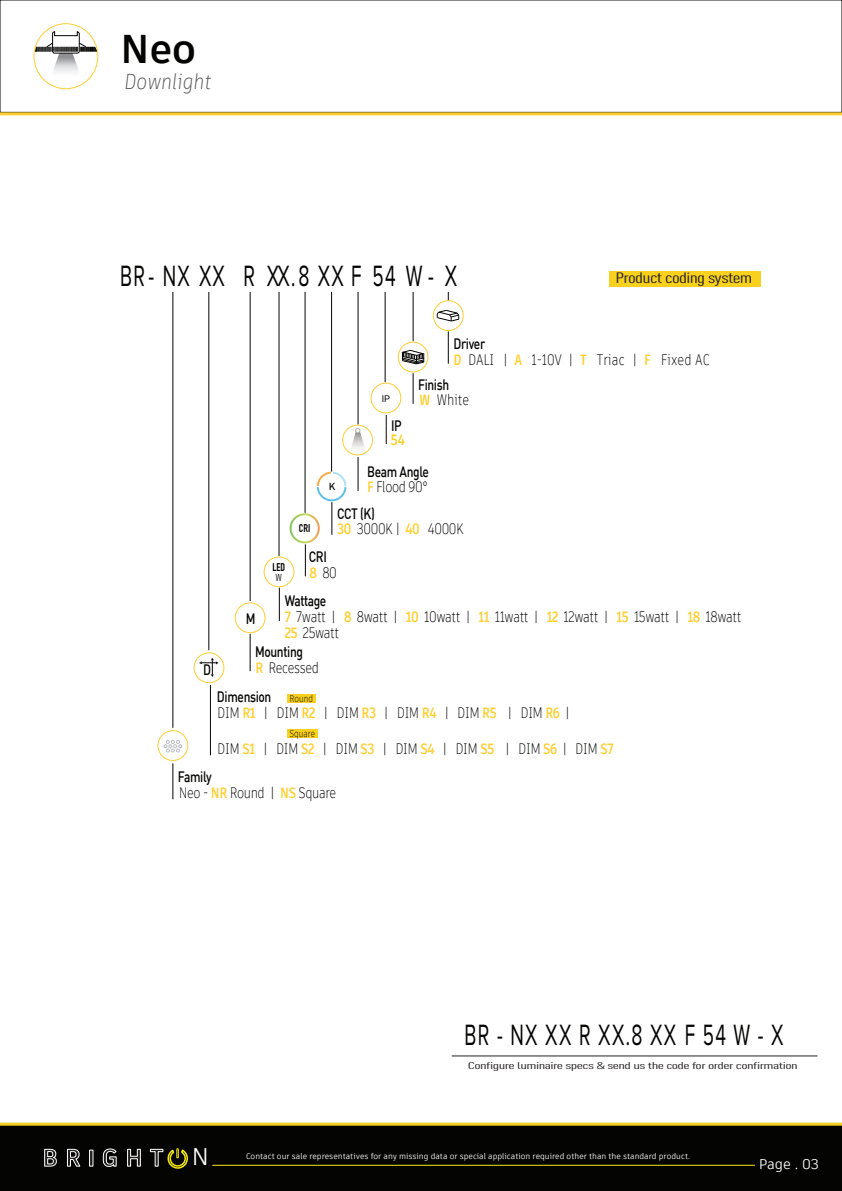
<style>
.page{position:relative;width:842px;height:1191px;background:#fff}
.page>*{position:absolute;margin:0;border:0;box-sizing:border-box;transform-origin:0 0}
.t1{font:700 40px "Artifakt Element";color:#040503}
.t2{font:30.5px "Proxima Nova";letter-spacing:.07em;color:#040503;scale:.62 1}
.t3{font:700 24px "Artifakt Element";color:#231f20}
.t4{font:italic 300 21px "Artifakt Element";color:#595959;scale:.86 1}
.t5{font:300 14.8px/16.7px "Artifakt Element";letter-spacing:-.03em;color:#040503;scale:.81 1}
.t6{font:500 14.8px "DIN";letter-spacing:-.03em;color:#040503;scale:.81 1}
.t7{font:300 14.8px "Artifakt Element";letter-spacing:.01em;color:#040503;scale:.81 1}
.t8{font:14.8px "DIN Cond";letter-spacing:-.03em;color:#231f20;scale:1.48 1}
.t9{font:700 14.8px "Artifakt Element";color:#f7cf1f;scale:.81 1}
.t10{font:14px "Artifakt Element";letter-spacing:-.005em;color:#fff}
.t11{font:700 11px "DIN Condensed";color:#040503}
.t12{font:10px "Proxima Nova";color:#040503}
.t13{font:10px "DIN Cond";color:#040503}
.t14{font:500 10px "DIN";color:#040503}
.t15{font:9.6px "DIN Cond";letter-spacing:-.03em;color:#231f20;scale:1.84 1}
.t16{font:300 9.6px "Artifakt Element";color:#040503;scale:.81 1}
.t17{font:8px "Artifakt Element";color:#fff}
.s1{font-weight:700;color:#ffce2e}
.s2{font-weight:700;color:#fece30}
.s3{font-family:"Proxima Nova"}
.s4{font-weight:400;color:#fff}
</style>
<div class="page">
<hr style="left:448px;top:331px;width:1px;height:32px;background:#040503">
<hr style="left:413px;top:292px;width:1px;height:49px;background:#040503">
<hr style="left:413px;top:373px;width:1px;height:31px;background:#040503">
<hr style="left:385px;top:292px;width:1px;height:90px;background:#040503">
<svg style="left:386px;top:415px;width:1px;height:29px"></svg>
<hr style="left:358px;top:292px;width:1px;height:132px;background:#040503">
<hr style="left:358px;top:457px;width:1px;height:34px;background:#040503">
<hr style="left:331px;top:292px;width:1px;height:179px;background:#040503">
<hr style="left:332px;top:502px;width:1px;height:33px;background:#040503">
<hr style="left:305px;top:544px;width:1px;height:32px;background:#040503">
<hr style="left:305px;top:292px;width:1px;height:221px;background:#040503">
<hr style="left:279px;top:292px;width:1px;height:264px;background:#040503">
<hr style="left:279px;top:587px;width:1px;height:34px;background:#040503">
<hr style="left:250px;top:292px;width:1px;height:309px;background:#040503">
<hr style="left:209px;top:292px;width:1px;height:358px;background:#040503">
<hr style="left:250px;top:634px;width:1px;height:37px;background:#040503">
<hr style="left:173px;top:763px;width:1px;height:36px;background:#040503">
<svg style="left:163px;top:740px;width:19px;height:12px"></svg>
<div style="left:157px;top:730px;width:31px;height:31px;border:1px solid #fecd31;border-radius:50%"></div>
<div style="left:264px;top:556px;width:30px;height:31px;border:1px solid #fecd31;border-radius:50%"></div>
<div style="left:235px;top:602px;width:30px;height:31px;border:1px solid #fecd31;border-radius:50%"></div>
<hr style="left:173px;top:292px;width:1px;height:436px;background:#040503">
<hr style="left:210px;top:685px;width:1px;height:70px;background:#040503">
<div style="left:194px;top:652px;width:30px;height:31px;border:1px solid #fecd31;border-radius:50%"></div>
<svg style="left:199px;top:658px;width:19px;height:19px"></svg>
<svg style="left:290px;top:513px;width:30px;height:30px"></svg>
<svg style="left:317px;top:471px;width:29px;height:30px"></svg>
<div style="left:371px;top:382px;width:30px;height:31px;border:1px solid #fecd31;border-radius:50%"></div>
<svg style="left:437px;top:310px;width:22px;height:11px"></svg>
<div style="left:433px;top:300px;width:31px;height:31px;border:1px solid #fecd31;border-radius:50%"></div>
<div style="left:398px;top:342px;width:30px;height:30px;border:1px solid #fecd31;border-radius:50%"></div>
<svg style="left:401px;top:350px;width:24px;height:14px"></svg>
<svg style="left:350px;top:428px;width:16px;height:30px"></svg>
<div style="left:342px;top:424px;width:31px;height:31px;border:1px solid #fecd31;border-radius:50%"></div>
<div style="left:609px;top:271px;width:151px;height:16px;background:#f8d01e"></div>
<hr style="left:452px;top:1055px;width:365px;height:1px;background:#231f20">
<div style="left:287px;top:694px;width:29px;height:8px;background:#f8d01e"></div>
<div style="left:287px;top:729px;width:31px;height:8px;background:#f8d01e"></div>
<div style="left:0;top:1125px;width:842px;height:66px;background:#040503"></div>
<svg style="left:44px;top:1148px;width:13px;height:19px"></svg>
<svg style="left:67px;top:1148px;width:14px;height:19px"></svg>
<div style="left:89px;top:1149px;width:4px;height:17px;border:1px solid #fff"></div>
<svg style="left:102px;top:1148px;width:15px;height:19px"></svg>
<svg style="left:127px;top:1148px;width:14px;height:19px"></svg>
<svg style="left:149px;top:1148px;width:39px;height:21px"></svg>
<hr style="left:213px;top:1164px;width:542px;height:1px;background:#f7e80c">
<hr style="left:0;top:1122px;width:842px;height:3px;background:#f7cf1f">
<hr style="left:0;top:112px;width:842px;height:3px;background:#ffce2e">
<div style="left:52px;top:31px;width:28px;height:22px;border:1px solid #040503;border-radius:2px"></div>
<svg style="left:35px;top:43px;width:62px;height:42px"></svg>
<div style="left:33px;top:23px;width:65px;height:66px;border:1px solid #fecd31;border-radius:50%"></div>
<h1 class="t1" style="left:120px;top:21px;width:77px">Neo</h1>
<h3 class="t4" style="left:124px;top:67px;width:103px">Downlight</h3>
<h2 class="t2" style="left:120px;top:258px;width:545px">BR- NX XX R XX.8 XX F 54 W- X</h2>
<p class="t8" style="left:615px;top:270px;width:94px">Product coding system</p>
<p class="t6" style="left:203px;top:660px;width:11px">D</p>
<p class="t6" style="left:246px;top:609px;width:14px">M</p>
<p class="t11" style="left:272px;top:561px;width:14px">LED</p>
<p class="t13" style="left:276px;top:572px;width:7px">W</p>
<p class="t11" style="left:299px;top:522px;width:13px">CRI</p>
<p class="t14" style="left:329px;top:480px;width:8px">K</p>
<p class="t12" style="left:382px;top:393px;width:10px">IP</p>
<p class="t6" style="left:391px;top:416px;width:15px">IP</p>
<p class="t9" style="left:391px;top:429px;width:19px">54</p>
<p class="t6" style="left:453px;top:334px;width:41px">Driver</p>
<p class="t7" style="left:453px;top:349px;width:318px"><span class="s1">D</span> DALI | <span class="s1">A</span> 1-10V | <span class="s1">T</span> Triac | <span class="s1">F</span> Fixed AC</p>
<p class="t5" style="left:420px;top:391px;width:63px"><span class="s1">W</span> White</p>
<p class="t6" style="left:418px;top:375px;width:40px">Finish</p>
<p class="t6" style="left:367px;top:462px;width:78px">Beam Angle</p>
<p class="t5" style="left:367px;top:478px;width:78px"><span class="s1">F</span> Flood 90°</p>
<p class="t6" style="left:337px;top:504px;width:48px">CCT (K)</p>
<p class="t5" style="left:337px;top:520px;width:158px"><span class="s1">30</span> 3000K | <span class="s1">40</span> 4000K</p>
<p class="t6" style="left:309px;top:547px;width:24px">CRI</p>
<p class="t5" style="left:310px;top:564px;width:35px"><span class="s1">8</span> 80</p>
<p class="t6" style="left:285px;top:591px;width:53px">Wattage</p>
<p class="t5" style="left:285px;top:608px;width:565px"><span class="s2">7</span> 7watt | <span class="s2">8</span> 8watt | <span class="s2">10</span> 10watt | <span class="s2">11</span> 11watt | <span class="s2">12</span> 12watt | <span class="s2">15</span> 15watt | <span class="s2">18</span> 18watt<br><span class="s2">25</span> 25watt</p>
<p class="t6" style="left:255px;top:642px;width:61px">Mounting</p>
<p class="t5" style="left:255px;top:659px;width:80px"><span class="s1">R</span> Recessed</p>
<p class="t6" style="left:217px;top:687px;width:69px">Dimension</p>
<p class="t16" style="left:290px;top:691px;width:31px">Round</p>
<p class="t16" style="left:290px;top:727px;width:33px">Square</p>
<p class="t5" style="left:217px;top:705px;width:437px">DIM <span class="s1">R1</span> | DIM <span class="s2">R2</span> | DIM <span class="s2">R3</span> | DIM <span class="s2">R4</span> | DIM <span class="s2">R5</span> | DIM <span class="s2">R6</span> |</p>
<p class="t5" style="left:217px;top:740px;width:491px">DIM <span class="s1">S1</span> | DIM <span class="s2">S2</span> | DIM <span class="s2">S3</span> | DIM <span class="s2">S4</span> | DIM <span class="s2">S5</span> | DIM <span class="s2">S6</span> | DIM <span class="s2">S7</span></p>
<p class="t6" style="left:178px;top:767px;width:43px">Family</p>
<p class="t5" style="left:179px;top:784px;width:196px">Neo - <span class="s2">NR</span> Round | <span class="s2">NS</span> Square</p>
<h2 class="t2" style="left:464px;top:1017px;width:516px">BR - NX XX R XX.8 XX F 54 W - X</h2>
<p class="t15" style="left:468px;top:1060px;width:181px">Configure luminaire specs &amp; send us the code for order confirmation</p>
<h3 class="t3" style="left:42px;top:1140px;width:169px">BR<span class="s3">I</span>GHT <sup>I</sup> <span class="s4">N</span></h3>
<p class="t10" style="left:759px;top:1154px;width:62px">Page . 03</p>
<p class="t17" style="left:246px;top:1150px;width:446px">Contact our sale representatives for any missing data or special application required other than the standard product.</p>
</div>
